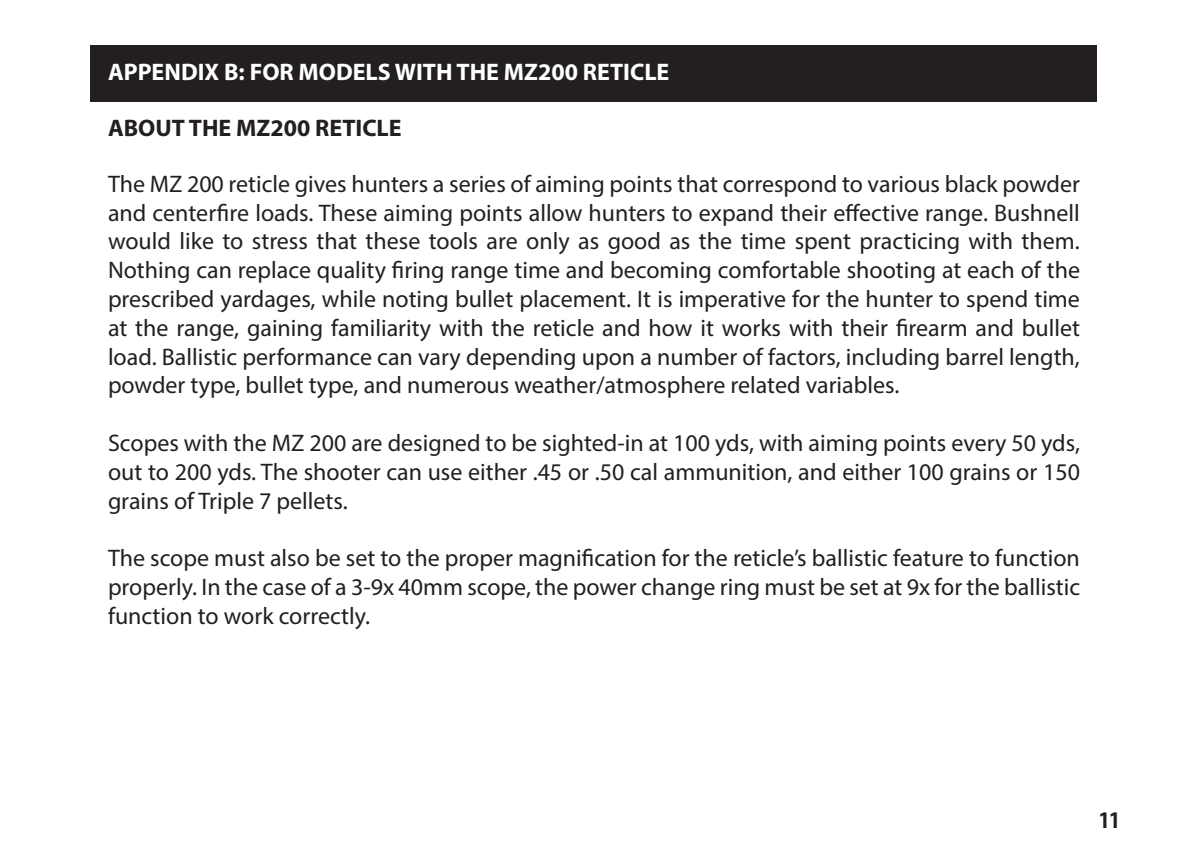
<style>
.page{position:relative;width:1188px;height:864px;background:#fff}
.page>*{position:absolute;margin:0;border:0;box-sizing:border-box;transform-origin:0 0}
.t1{font:24px/28.8px "Myriad Pro";color:#231f20;text-align:justify}
.t2{font:700 24px "Myriad Pro";color:#fff}
.t3{font:700 24px "Myriad Pro";color:#231f20}
.t4{font:700 condensed 24px "Myriad Pro";color:#231f20}
</style>
<div class="page">
<div style="left:91px;top:46px;width:1006px;height:56px;background:#231f20"></div>
<p class="t2" style="left:108px;top:56px;width:563px">APPENDIX B: FOR MODELS WITH THE MZ200 RETICLE</p>
<p class="t3" style="left:108px;top:112px;width:295px">ABOUT THE MZ200 RETICLE</p>
<p class="t1" style="left:108px;top:169px;width:974px">The MZ 200 reticle gives hunters a series of aiming points that correspond to various black powder and centerfire loads. These aiming points allow hunters to expand their effective range. Bushnell would like to stress that these tools are only as good as the time spent practicing with them.<br>Nothing can replace quality firing range time and becoming comfortable shooting at each of the prescribed yardages, while noting bullet placement. It is imperative for the hunter to spend time at the range, gaining familiarity with the reticle and how it works with their firearm and bullet load. Ballistic performance can vary depending upon a number of factors, including barrel length, powder type, bullet type, and numerous weather/atmosphere related variables.</p>
<p class="t1" style="left:108px;top:428px;width:974px">Scopes with the MZ 200 are designed to be sighted-in at 100 yds, with aiming points every 50 yds, out to 200 yds. The shooter can use either .45 or .50 cal ammunition, and either 100 grains or 150 grains of Triple 7 pellets.</p>
<p class="t1" style="left:108px;top:543px;width:974px">The scope must also be set to the proper magnification for the reticle’s ballistic feature to function properly. In the case of a 3-9x 40mm scope, the power change ring must be set at 9x for the ballistic function to work correctly.</p>
<p class="t4" style="left:1099px;top:805px;width:22px">11</p>
</div>
